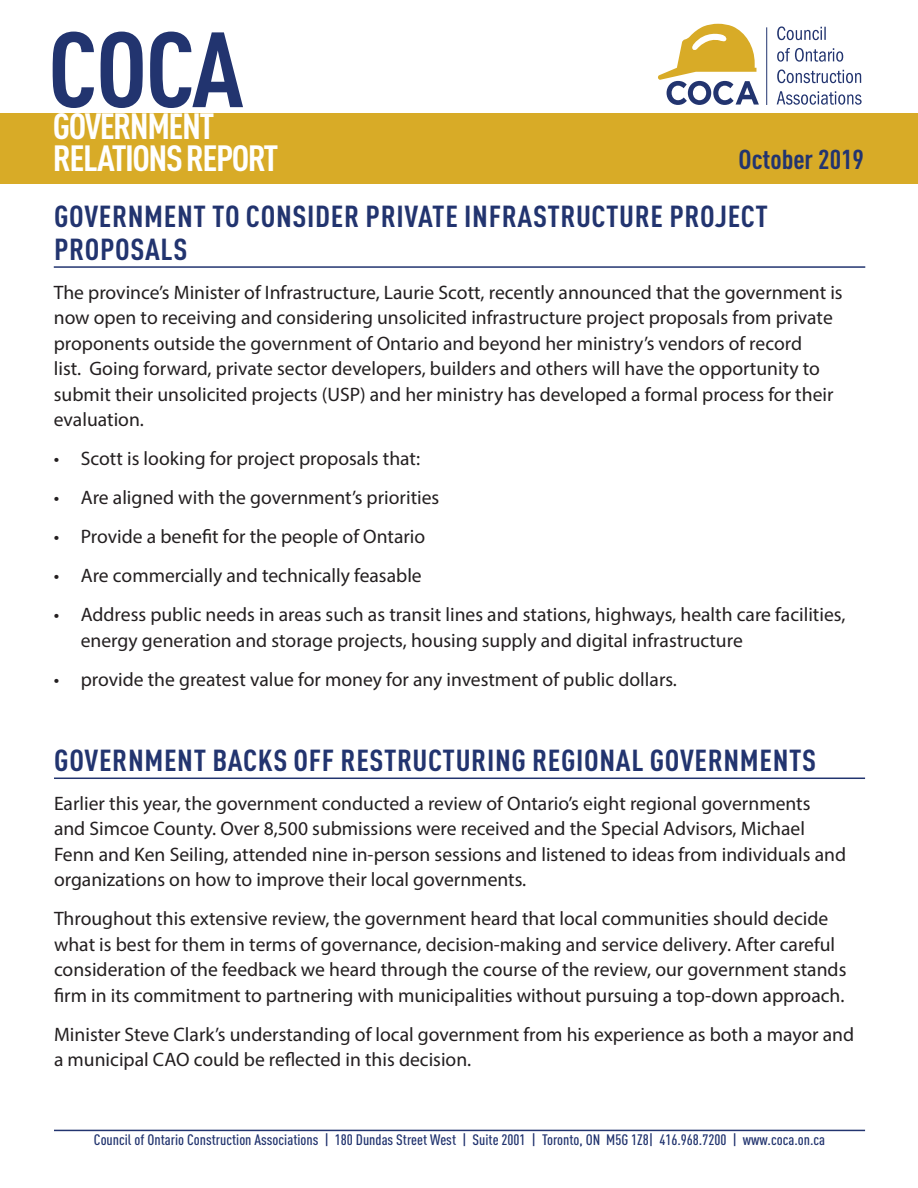
<style>
.page{position:relative;width:918px;height:1188px;background:#fff}
.page>*{position:absolute;margin:0;border:0;box-sizing:border-box;transform-origin:0 0}
.t1{font:700 condensed 105px "DIN Pro";color:#22346f;scale:1.06 1}
.t2{font:700 condensed 36px/31.5px "DIN Pro";letter-spacing:-.04em;color:#fff;scale:1.06 1}
.Article_Title{font:700 condensed 30px/33px "DIN Pro";letter-spacing:.02em;color:#22346f;scale:1.06 1}
.t3{font:700 condensed 27px "DIN Pro";color:#22346f;scale:1.06 1}
.Body{font:19.5px/25.5px "Myriad Pro";color:#231f20}
.t4{font:500 condensed 15px "DIN Pro";color:#22346f;scale:1.06 1}
</style>
<div class="page">
<hr style="left:54px;top:1130px;width:811px;height:1px;background:#22346f">
<div style="left:0;top:113px;width:918px;height:71px;background:#d8ab27"></div>
<hr style="left:766px;top:27px;width:1px;height:78px;background:#22346f">
<svg style="left:658px;top:24px;width:101px;height:81px"></svg>
<svg style="left:777px;top:91px;width:85px;height:14px"></svg>
<svg style="left:777px;top:69px;width:84px;height:14px"></svg>
<svg style="left:777px;top:48px;width:66px;height:14px"></svg>
<svg style="left:777px;top:26px;width:49px;height:14px"></svg>
<hr style="left:54px;top:266px;width:811px;height:2px;background:#22346f">
<hr style="left:54px;top:778px;width:811px;height:1px;background:#22346f">
<h1 class="t1" style="left:48px;top:-9px;width:186px">COCA</h1>
<h2 class="t2" style="left:53px;top:107px;width:214px">GOVERNMENT<br>RELATIONS REPORT</h2>
<h3 class="t3" style="left:739px;top:139px;width:120px">October 2019</h3>
<p class="Article_Title" style="left:54px;top:197px;width:675px">GOVERNMENT TO CONSIDER PRIVATE INFRASTRUCTURE PROJECT<br>PROPOSALS</p>
<p class="Body" style="left:54px;top:279px;width:790px">The province’s Minister of Infrastructure, Laurie Scott, recently announced that the government is now open to receiving and considering unsolicited infrastructure project proposals from private proponents outside the government of Ontario and beyond her ministry’s vendors of record<br>list. Going forward, private sector developers, builders and others will have the opportunity to submit their unsolicited projects (USP) and her ministry has developed a formal process for their evaluation.</p>
<p class="Body" style="left:54px;top:445px;width:368px">• Scott is looking for project proposals that:</p>
<p class="Body" style="left:54px;top:484px;width:387px">• Are aligned with the government’s priorities</p>
<p class="Body" style="left:54px;top:523px;width:373px">• Provide a benefit for the people of Ontario</p>
<p class="Body" style="left:54px;top:562px;width:370px">• Are commercially and technically feasable</p>
<p class="Body" style="left:81px;top:601px;width:766px;text-indent:-27px">• Address public needs in areas such as transit lines and stations, highways, health care facilities, energy generation and storage projects, housing supply and digital infrastructure</p>
<p class="Body" style="left:54px;top:666px;width:625px">• provide the greatest value for money for any investment of public dollars.</p>
<p class="Article_Title" style="left:54px;top:741px;width:720px">GOVERNMENT BACKS OFF RESTRUCTURING REGIONAL GOVERNMENTS</p>
<p class="Body" style="left:54px;top:790px;width:794px">Earlier this year, the government conducted a review of Ontario’s eight regional governments and Simcoe County. Over 8,500 submissions were received and the Special Advisors, Michael Fenn and Ken Seiling, attended nine in-person sessions and listened to ideas from individuals and organizations on how to improve their local governments.</p>
<p class="Body" style="left:54px;top:906px;width:794px">Throughout this extensive review, the government heard that local communities should decide what is best for them in terms of governance, decision-making and service delivery. After careful consideration of the feedback we heard through the course of the review, our government stands firm in its commitment to partnering with municipalities without pursuing a top-down approach.</p>
<p class="Body" style="left:54px;top:1021px;width:802px">Minister Steve Clark’s understanding of local government from his experience as both a mayor and a municipal CAO could be reflected in this decision.</p>
<p class="t4" style="left:94px;top:1128px;width:691px">Council of Ontario Construction Associations | 180 Dundas Street West | Suite 2001 | Toronto, ON M5G 1Z8| 416.968.7200 | www.coca.on.ca</p>
</div>
